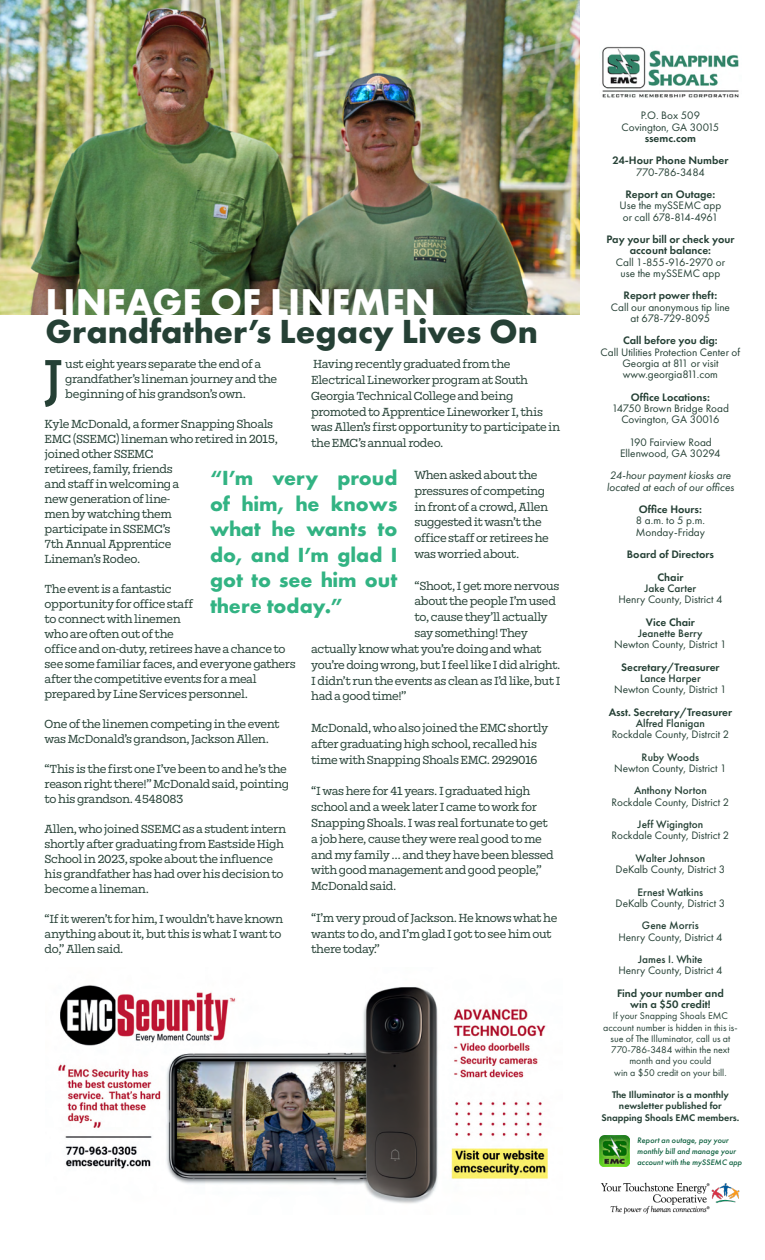
<style>
.page{position:relative;width:765px;height:1260px;background:#fff}
.page>*{position:absolute;margin:0;border:0;box-sizing:border-box;transform-origin:0 0}
.t1{font:500 58.62px "Mortise";color:#254035}
.t2{font:700 38.75px "Futura PT";color:#fff}
.t3{font:700 34.62px "Futura PT";color:#254035}
.t4{font:700 21.25px/25.5px "Futura PT";color:#32b383;text-align:justify}
.t5{font:12.5px/15px "Mortise";letter-spacing:-.03em;color:#254035}
.t6{font:11.25px/11.2px "Futura PT";color:#254035;text-align:center}
.t7{font:600 11.25px "Futura PT";color:#254035}
.t8{font:500 11.25px "Futura PT";color:#254035}
.t9{font:italic 11.25px "Futura PT";color:#254035}
.t10{font:11.25px "Futura PT";letter-spacing:-.025em;color:#254035}
.t11{font:11.25px "Futura PT";letter-spacing:-.035em;color:#254035}
.t12{font:11.25px "Futura PT";letter-spacing:-.03em;color:#254035}
.t13{font:10px/11.2px "Futura PT";color:#254035;text-align:center}
.t14{font:600 10px/11.2px "Futura PT";color:#254035;text-align:center}
.t15{font:italic 500 8.25px/11px "Futura PT";color:#106140}
</style>
<div class="page">
<img style="left:602px;top:46px;width:137px;height:52px">
<img style="left:0;top:0;width:580px;height:315px">
<img style="left:601px;top:1182px;width:139px;height:32px">
<img style="left:599px;top:1136px;width:31px;height:30px">
<img style="left:58px;top:985px;width:490px;height:219px">
<p class="t2" style="left:45px;top:277px;width:392px">LINEAGE OF LINEMEN</p>
<p class="t3" style="left:45px;top:309px;width:494px">Grandfather’s Legacy Lives On</p>
<p class="t1" style="left:43px;top:348px;width:21px">J</p>
<p class="t5" style="left:65px;top:357px;width:213px">ust eight years separate the end of a grandfather’s lineman journey and the beginning of his grandson’s own.</p>
<p class="t5" style="left:45px;top:417px;width:235px">Kyle McDonald, a former Snapping Shoals<br>EMC (SSEMC) lineman who retired in 2015, joined other SSEMC<br>retirees, family, friends<br>and staff in welcoming a<br>new generation of line-<br>men by watching them<br>participate in SSEMC’s<br>7th Annual Apprentice<br>Lineman’s Rodeo.</p>
<p class="t5" style="left:45px;top:582px;width:253px">The event is a fantastic<br>opportunity for office staff<br>to connect with linemen<br>who are often out of the<br>office and on-duty, retirees have a chance to see some familiar faces, and everyone gathers after the competitive events for a meal prepared by Line Services personnel.</p>
<p class="t5" style="left:45px;top:717px;width:237px">One of the linemen competing in the event was McDonald’s grandson, Jackson Allen.</p>
<p class="t5" style="left:45px;top:762px;width:246px">“This is the first one I’ve been to and he’s the reason right there!” McDonald said, pointing to his grandson. 4548083</p>
<p class="t5" style="left:45px;top:822px;width:243px">Allen, who joined SSEMC as a student intern shortly after graduating from Eastside High School in 2023, spoke about the influence his grandfather has had over his decision to become a lineman.</p>
<p class="t5" style="left:45px;top:912px;width:240px">“If it weren’t for him, I wouldn’t have known anything about it, but this is what I want to do,” Allen said.</p>
<p class="t5" style="left:311px;top:356px;width:250px;line-height:15.9px">Having recently graduated from the Electrical Lineworker program at South Georgia Technical College and being promoted to Apprentice Lineworker I, this was Allen’s first opportunity to participate in the EMC’s annual rodeo.</p>
<p class="t5" style="left:414px;top:467px;width:136px;line-height:15.9px">When asked about the pressures of competing in front of a crowd, Allen suggested it wasn’t the office staff or retirees he was worried about.</p>
<p class="t5" style="left:414px;top:578px;width:147px">“Shoot, I get more nervous</p>
<p class="t5" style="left:414px;top:594px;width:143px">about the people I’m used</p>
<p class="t5" style="left:414px;top:610px;width:135px">to, cause they’ll actually</p>
<p class="t5" style="left:414px;top:626px;width:115px">say something! They</p>
<p class="t5" style="left:311px;top:642px;width:232px">actually know what you’re doing and what</p>
<p class="t5" style="left:311px;top:657px;width:251px">you’re doing wrong, but I feel like I did alright.</p>
<p class="t5" style="left:311px;top:673px;width:251px">I didn’t run the events as clean as I’d like, but I</p>
<p class="t5" style="left:311px;top:689px;width:97px">had a good time!”</p>
<p class="t5" style="left:311px;top:720px;width:239px;line-height:15.8px">McDonald, who also joined the EMC shortly after graduating high school, recalled his time with Snapping Shoals EMC. 2929016</p>
<p class="t5" style="left:311px;top:783px;width:244px;line-height:15.9px">“I was here for 41 years. I graduated high school and a week later I came to work for Snapping Shoals. I was real fortunate to get a job here, cause they were real good to me and my family … and they have been blessed with good management and good people,” McDonald said.</p>
<p class="t5" style="left:311px;top:910px;width:248px;line-height:15.9px">“I’m very proud of Jackson. He knows what he wants to do, and I’m glad I got to see him out there today.”</p>
<p class="t4" style="left:210px;top:465px;width:189px">“I’m very proud of him, he knows what he wants to do, and I’m glad I got to see him out there today.”</p>
<p class="t6" style="left:641px;top:110px;width:61px">P.O. Box 509</p>
<p class="t6" style="left:622px;top:121px;width:99px">Covington, GA 30015</p>
<p class="t7" style="left:645px;top:131px;width:53px">ssemc.com</p>
<p class="t7" style="left:612px;top:153px;width:118px">24-Hour Phone Number</p>
<p class="t10" style="left:636px;top:165px;width:70px">770-786-3484</p>
<p class="t7" style="left:626px;top:187px;width:91px">Report an Outage:</p>
<p class="t6" style="left:619px;top:200px;width:103px">Use the mySSEMC app</p>
<p class="t10" style="left:623px;top:210px;width:97px">or call 678-814-4961</p>
<p class="t7" style="left:606px;top:232px;width:130px">Pay your bill or check your</p>
<p class="t7" style="left:630px;top:243px;width:83px">account balance:</p>
<p class="t11" style="left:616px;top:255px;width:111px">Call 1-855-916-2970 or</p>
<p class="t6" style="left:620px;top:267px;width:101px">use the mySSEMC app</p>
<p class="t7" style="left:624px;top:288px;width:95px">Report power theft:</p>
<p class="t6" style="left:611px;top:301px;width:121px">Call our anonymous tip line</p>
<p class="t12" style="left:631px;top:311px;width:81px">at 678-729-8095</p>
<p class="t7" style="left:623px;top:333px;width:96px">Call before you dig:</p>
<p class="t6" style="left:601px;top:346px;width:141px">Call Utilities Protection Center of<br>Georgia at 811 or visit</p>
<p class="t6" style="left:623px;top:369px;width:97px">www.georgia811.com</p>
<p class="t7" style="left:631px;top:390px;width:81px">Office Locations:</p>
<p class="t6" style="left:612px;top:402px;width:119px">14750 Brown Bridge Road</p>
<p class="t6" style="left:621px;top:414px;width:100px">Covington, GA 30016</p>
<p class="t6" style="left:629px;top:436px;width:84px">190 Fairview Road</p>
<p class="t6" style="left:620px;top:447px;width:102px">Ellenwood, GA 30294</p>
<p class="t9" style="left:610px;top:469px;width:122px">24-hour payment kiosks are</p>
<p class="t9" style="left:607px;top:480px;width:129px">located at each of our offices</p>
<p class="t7" style="left:639px;top:502px;width:64px">Office Hours:</p>
<p class="t6" style="left:636px;top:515px;width:71px">8 a.m. to 5 p.m.</p>
<p class="t6" style="left:636px;top:526px;width:71px">Monday-Friday</p>
<p class="t7" style="left:627px;top:547px;width:89px">Board of Directors</p>
<p class="t7" style="left:657px;top:570px;width:27px">Chair</p>
<p class="t8" style="left:645px;top:581px;width:53px">Jake Carter</p>
<p class="t6" style="left:618px;top:594px;width:106px">Henry County, District 4</p>
<p class="t7" style="left:646px;top:615px;width:51px">Vice Chair</p>
<p class="t8" style="left:638px;top:626px;width:66px">Jeanette Berry</p>
<p class="t6" style="left:614px;top:639px;width:114px">Newton County, District 1</p>
<p class="t7" style="left:621px;top:660px;width:100px">Secretary/Treasurer</p>
<p class="t8" style="left:640px;top:671px;width:62px">Lance Harper</p>
<p class="t6" style="left:614px;top:684px;width:114px">Newton County, District 1</p>
<p class="t7" style="left:609px;top:705px;width:125px">Asst. Secretary/Treasurer</p>
<p class="t8" style="left:636px;top:716px;width:71px">Alfred Flanigan</p>
<p class="t6" style="left:612px;top:729px;width:119px">Rockdale County, Distrcit 2</p>
<p class="t8" style="left:642px;top:750px;width:59px">Ruby Woods</p>
<p class="t6" style="left:614px;top:762px;width:114px">Newton County, District 1</p>
<p class="t8" style="left:634px;top:784px;width:74px">Anthony Norton</p>
<p class="t6" style="left:612px;top:796px;width:119px">Rockdale County, District 2</p>
<p class="t8" style="left:638px;top:818px;width:67px">Jeff Wigington</p>
<p class="t6" style="left:612px;top:830px;width:119px">Rockdale County, District 2</p>
<p class="t8" style="left:636px;top:851px;width:71px">Walter Johnson</p>
<p class="t6" style="left:616px;top:864px;width:111px">DeKalb County, District 3</p>
<p class="t8" style="left:638px;top:885px;width:67px">Ernest Watkins</p>
<p class="t6" style="left:616px;top:897px;width:111px">DeKalb County, District 3</p>
<p class="t8" style="left:642px;top:919px;width:58px">Gene Morris</p>
<p class="t6" style="left:618px;top:931px;width:106px">Henry County, District 4</p>
<p class="t8" style="left:638px;top:953px;width:66px">James I. White</p>
<p class="t6" style="left:618px;top:965px;width:106px">Henry County, District 4</p>
<p class="t7" style="left:617px;top:986px;width:108px">Find your number and</p>
<p class="t7" style="left:630px;top:997px;width:82px">win a $50 credit!</p>
<p class="t13" style="left:613px;top:1010px;width:117px">If your Snapping Shoals EMC</p>
<p class="t13" style="left:603px;top:1022px;width:136px">account number is hidden in this is&shy;sue of The Illuminator, call us at</p>
<p class="t13" style="left:611px;top:1044px;width:120px">770-786-3484 within the next month and you could</p>
<p class="t13" style="left:614px;top:1067px;width:114px">win a $50 credit on your bill.</p>
<p class="t14" style="left:612px;top:1089px;width:118px">The Illuminator is a monthly newsletter published for</p>
<p class="t14" style="left:601px;top:1111px;width:140px">Snapping Shoals EMC members.</p>
<p class="t15" style="left:637px;top:1135px;width:106px">Report an outage, pay your monthly bill and manage your account with the mySSEMC app</p>
</div>
